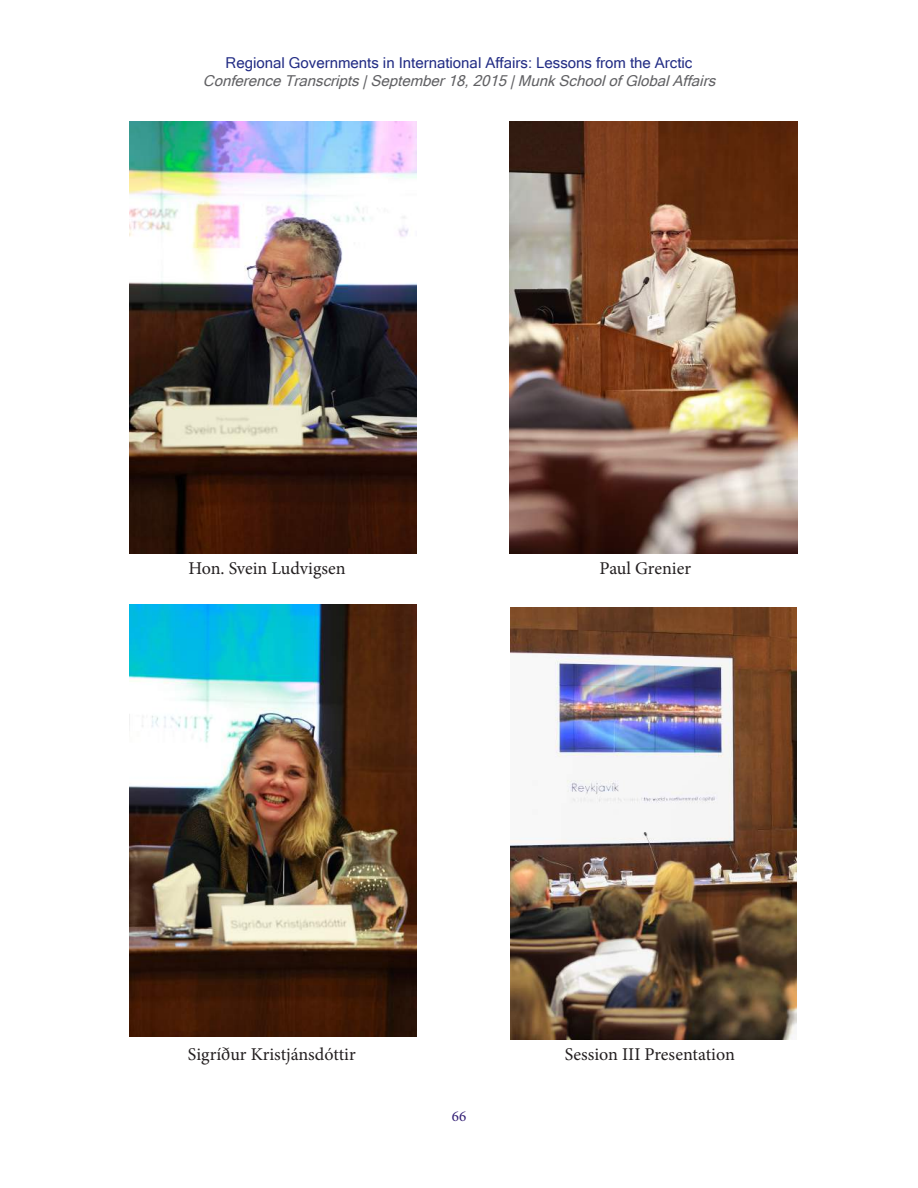
<style>
.page{position:relative;width:918px;height:1188px;background:#fff}
.page>*{position:absolute;margin:0;border:0;box-sizing:border-box;transform-origin:0 0}
.t1{font:18px "Minion Pro";color:#231f20}
.t2{font:italic 15px "Microsoft Sans Serif";color:#616164}
.t3{font:15px "Microsoft Sans Serif";color:#232d85}
.t4{font:15px "Minion Pro";color:#331f75}
</style>
<div class="page">
<img style="left:129px;top:122px;width:288px;height:432px">
<img style="left:510px;top:122px;width:288px;height:432px">
<img style="left:129px;top:604px;width:288px;height:432px">
<img style="left:510px;top:608px;width:286px;height:432px">
<p class="t3" style="left:226px;top:54px;width:468px">Regional Governments in International Affairs: Lessons from the Arctic</p>
<p class="t2" style="left:203px;top:72px;width:518px">Conference Transcripts|September18,2015 |MunkSchoolofGlobalAffairs</p>
<p class="t1" style="left:188px;top:557px;width:159px">Hon. Svein Ludvigsen</p>
<p class="t1" style="left:600px;top:557px;width:93px">Paul Grenier</p>
<p class="t1" style="left:188px;top:1043px;width:169px">Sigríður Kristjánsdóttir</p>
<p class="t1" style="left:565px;top:1043px;width:172px">Session III Presentation</p>
<p class="t4" style="left:452px;top:1106px;width:16px">66</p>
</div>
